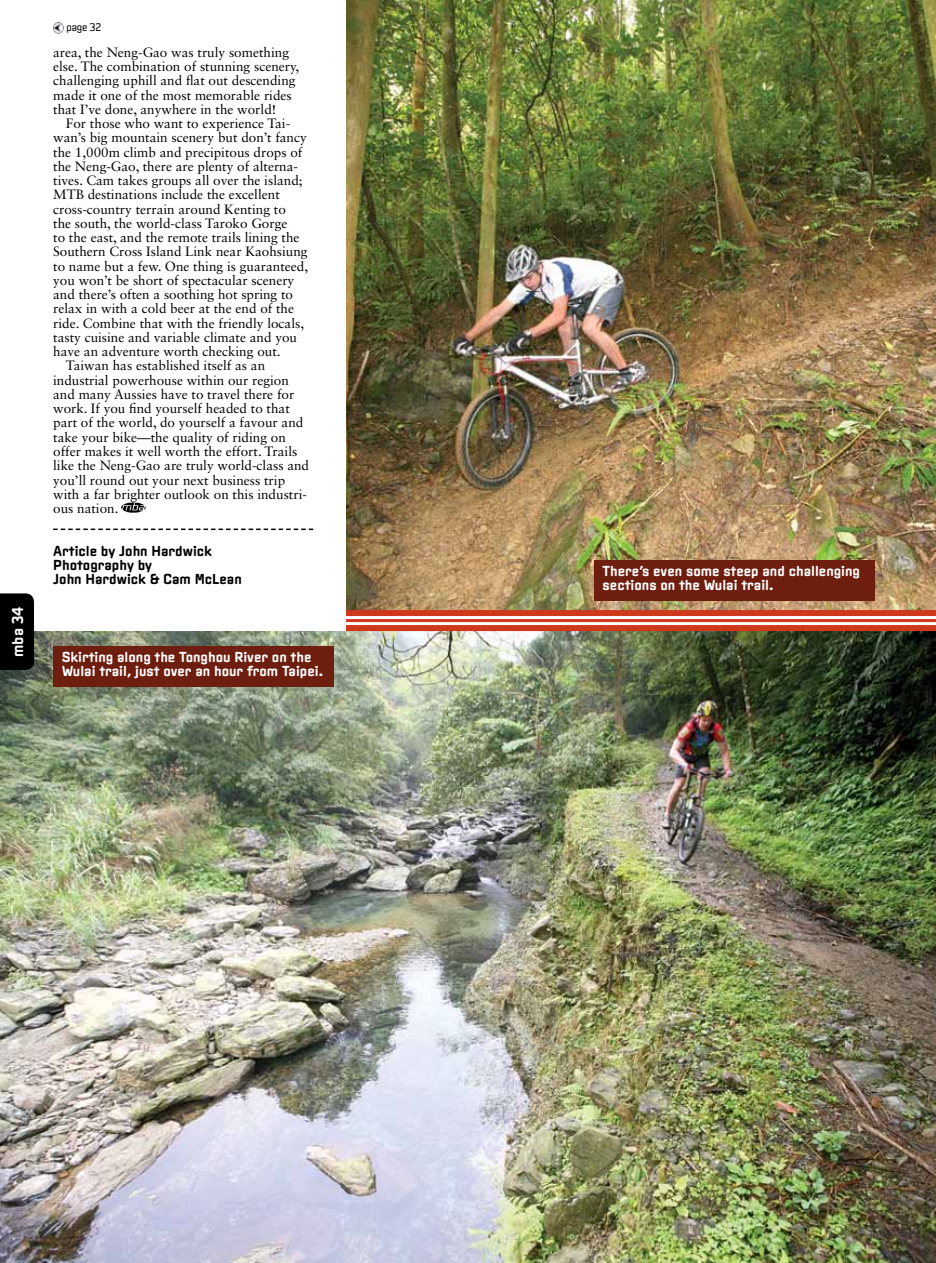
<style>
.page{position:relative;width:936px;height:1263px;background:#fff}
.page>*{position:absolute;margin:0;border:0;box-sizing:border-box;transform-origin:0 0}
.t1{font:700 15px "Clicker";color:#fff}
.t2{font:700 13.8px/14.2px "Clicker";color:#fff}
.t3{font:700 13.8px/14.2px "Clicker";color:#000}
.t4{font:13.5px/14.2px "Sabon LT Std";color:#000}
.t5{font:10.5px "Clicker";letter-spacing:-.02em;color:#000}
</style>
<div class="page">
<img style="left:0;top:631px;width:935px;height:632px">
<div style="left:0;top:593px;width:34px;height:77px;background:#000"></div>
<img style="left:346px;top:0;width:589px;height:610px">
<svg style="left:53px;top:529px;width:260px;height:1px"></svg>
<img style="left:122px;top:502px;width:23px;height:11px">
<div style="left:346px;top:610px;width:589px;height:6px;background:#ce381b"></div>
<hr style="left:346px;top:619px;width:589px;height:3px;background:#ce381b">
<div style="left:346px;top:625px;width:589px;height:6px;background:#ce381b"></div>
<div style="left:594px;top:560px;width:281px;height:41px;background:#6e1e0e"></div>
<div style="left:53px;top:646px;width:281px;height:41px;background:#6e1e0e"></div>
<svg style="left:53px;top:23px;width:11px;height:10px"></svg>
<p class="t1" style="left:9px;top:657px;width:52px;rotate:-90deg">mba 34</p>
<p class="t5" style="left:66px;top:21px;width:36px">page 32</p>
<p class="t4" style="left:53px;top:45px;width:248px">area, the Neng-Gao was truly something else. The combination of stunning scenery, challenging uphill and flat out descending made it one of the most memorable rides that I’ve done, anywhere in the world!</p>
<p class="t4" style="left:66px;top:116px;width:226px">For those who want to experience Tai-</p>
<p class="t4" style="left:53px;top:130px;width:255px">wan’s big mountain scenery but don’t fancy</p>
<p class="t4" style="left:53px;top:145px;width:251px">the 1,000m climb and precipitous drops of</p>
<p class="t4" style="left:53px;top:159px;width:246px">the Neng-Gao, there are plenty of alterna-</p>
<p class="t4" style="left:53px;top:173px;width:251px">tives. Cam takes groups all over the island;</p>
<p class="t4" style="left:53px;top:187px;width:228px">MTB destinations include the excellent</p>
<p class="t4" style="left:53px;top:202px;width:234px">cross-country terrain around Kenting to</p>
<p class="t4" style="left:53px;top:216px;width:236px">the south, the world-class Taroko Gorge</p>
<p class="t4" style="left:53px;top:230px;width:248px">to the east, and the remote trails lining the</p>
<p class="t4" style="left:53px;top:244px;width:256px">Southern Cross Island Link near Kaohsiung</p>
<p class="t4" style="left:53px;top:259px;width:256px">to name but a few. One thing is guaranteed,</p>
<p class="t4" style="left:53px;top:273px;width:243px">you won’t be short of spectacular scenery</p>
<p class="t4" style="left:53px;top:287px;width:241px">and there’s often a soothing hot spring to</p>
<p class="t4" style="left:53px;top:301px;width:242px">relax in with a cold beer at the end of the</p>
<p class="t4" style="left:53px;top:316px;width:252px">ride. Combine that with the friendly locals,</p>
<p class="t4" style="left:53px;top:330px;width:245px">tasty cuisine and variable climate and you</p>
<p class="t4" style="left:53px;top:344px;width:229px">have an adventure worth checking out.</p>
<p class="t4" style="left:66px;top:358px;width:201px">Taiwan has established itself as an</p>
<p class="t4" style="left:53px;top:373px;width:237px">industrial powerhouse within our region</p>
<p class="t4" style="left:53px;top:387px;width:243px">and many Aussies have to travel there for</p>
<p class="t4" style="left:53px;top:401px;width:238px">work. If you find yourself headed to that</p>
<p class="t4" style="left:53px;top:415px;width:252px">part of the world, do yourself a favour and</p>
<p class="t4" style="left:53px;top:430px;width:234px">take your bike—the quality of riding on</p>
<p class="t4" style="left:53px;top:444px;width:246px">offer makes it well worth the effort. Trails</p>
<p class="t4" style="left:53px;top:458px;width:257px">like the Neng-Gao are truly world-class and</p>
<p class="t4" style="left:53px;top:472px;width:233px">you’ll round out your next business trip</p>
<p class="t4" style="left:53px;top:487px;width:255px">with a far brighter outlook on this industri-</p>
<p class="t4" style="left:53px;top:501px;width:67px">ous nation.</p>
<p class="t3" style="left:53px;top:543px;width:190px">Article by John Hardwick<br>Photography by<br>John Hardwick &amp; Cam McLean</p>
<p class="t2" style="left:62px;top:649px;width:263px">Skirting along the Tonghou River on the<br>Wulai trail, just over an hour from Taipei.</p>
<p class="t2" style="left:602px;top:563px;width:259px">There’s even some steep and challenging sections on the Wulai trail.</p>
</div>
